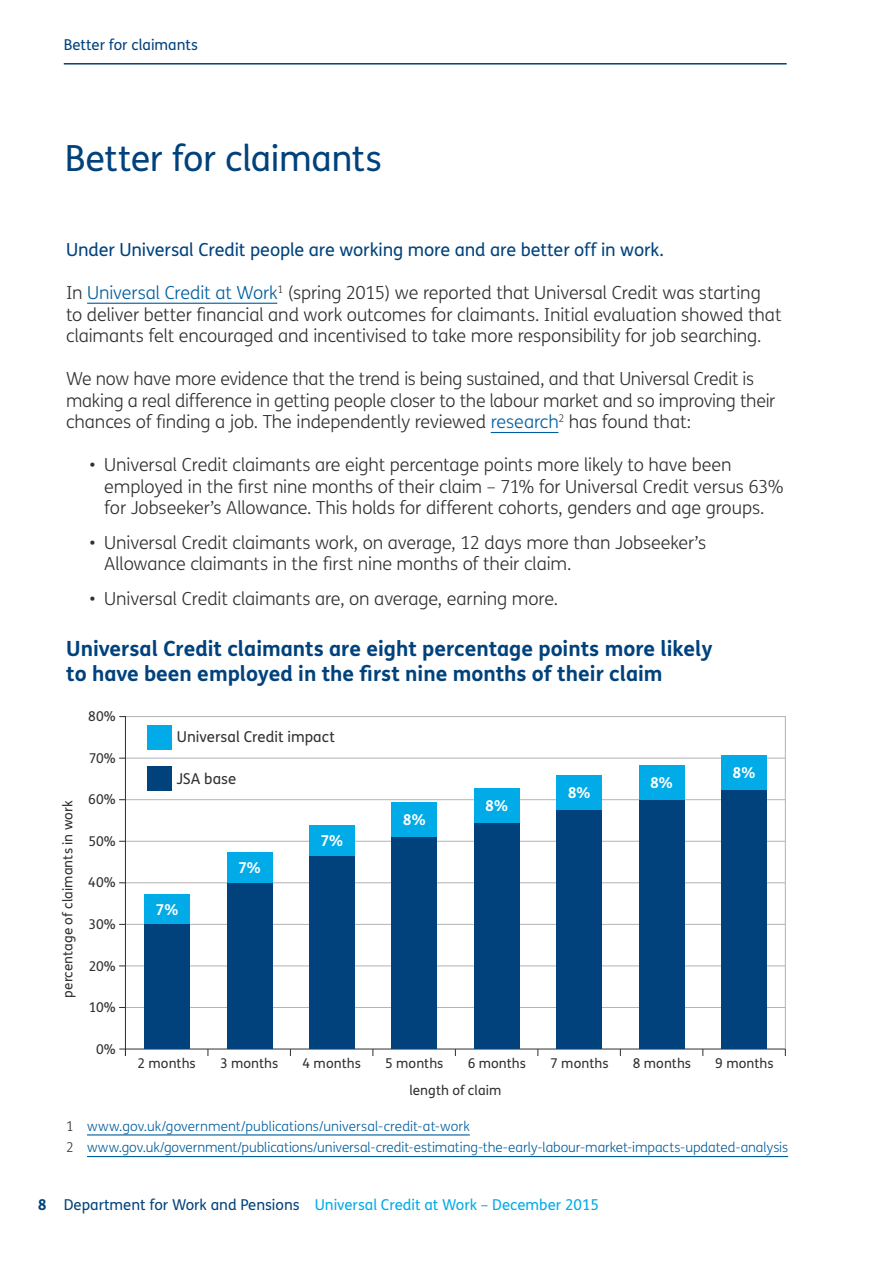
<style>
.page{position:relative;width:893px;height:1263px;background:#fff}
.page>*{position:absolute;margin:0;border:0;box-sizing:border-box;transform-origin:0 0}
.Heading_-_Section{font:36px "FS Me";letter-spacing:-.01em;color:#01427c}
.Heading_-_Para_1{font:700 21px/25.2px "FS Me";color:#01427c}
.Body_Copy{font:300 18px/21.6px "FS Me";letter-spacing:-.01em;color:#312f30}
.Body_-_bulletted{font:300 18px/21.6px "FS Me";letter-spacing:-.01em;color:#312f30}
.Body_copy_-_first_pa{font:18px "FS Me";letter-spacing:-.005em;color:#01427c}
.t1{font:15px "FS Me";color:#00abe7}
.t2{font:15px "FS Me";color:#312f30}
.t3{font:15px "FS Me";color:#01427c}
.t4{font:700 15px "FS Me";color:#fff}
.Footnotes{font:300 13.5px "FS Me";letter-spacing:-.005em;color:#005e9e}
.t5{font:13.5px "FS Me";letter-spacing:.005em;color:#312f30}
.s1{color:#005e9e}
.s2{color:#312f30}
.s3{font-weight:700;color:#01427c}
.s4{color:#01427c}
</style>
<div class="page">
<hr style="left:64px;top:63px;width:723px;height:2px;background:#01427c">
<hr style="left:87px;top:303px;width:190px;height:1px;background:#005e9e">
<hr style="left:491px;top:432px;width:67px;height:1px;background:#005e9e">
<hr style="left:87px;top:1134px;width:383px;height:1px;background:#005e9e">
<hr style="left:87px;top:1156px;width:701px;height:1px;background:#005e9e">
<svg style="left:126px;top:716px;width:660px;height:333px"></svg>
<hr style="left:125px;top:758px;width:660px;height:1px;background:#b2b3b7">
<hr style="left:125px;top:799px;width:660px;height:1px;background:#b2b3b7">
<hr style="left:125px;top:841px;width:660px;height:1px;background:#b2b3b7">
<hr style="left:125px;top:882px;width:660px;height:1px;background:#b2b3b7">
<hr style="left:125px;top:924px;width:660px;height:1px;background:#b2b3b7">
<hr style="left:125px;top:965px;width:660px;height:1px;background:#b2b3b7">
<hr style="left:125px;top:1007px;width:660px;height:1px;background:#b2b3b7">
<hr style="left:119px;top:1049px;width:666px;height:1px;background:#312f30">
<svg style="left:119px;top:716px;width:7px;height:341px"></svg>
<div style="left:145px;top:894px;width:45px;height:30px;background:#00abe7"></div>
<div style="left:145px;top:924px;width:45px;height:125px;background:#01427c"></div>
<div style="left:227px;top:883px;width:45px;height:166px;background:#01427c"></div>
<div style="left:310px;top:856px;width:45px;height:193px;background:#01427c"></div>
<div style="left:392px;top:836px;width:45px;height:213px;background:#01427c"></div>
<div style="left:474px;top:823px;width:45px;height:226px;background:#01427c"></div>
<div style="left:557px;top:810px;width:45px;height:239px;background:#01427c"></div>
<div style="left:639px;top:800px;width:45px;height:249px;background:#01427c"></div>
<div style="left:722px;top:789px;width:45px;height:260px;background:#01427c"></div>
<div style="left:227px;top:852px;width:45px;height:31px;background:#00abe7"></div>
<div style="left:310px;top:825px;width:45px;height:31px;background:#00abe7"></div>
<div style="left:392px;top:802px;width:45px;height:34px;background:#00abe7"></div>
<div style="left:474px;top:789px;width:45px;height:34px;background:#00abe7"></div>
<div style="left:557px;top:776px;width:45px;height:34px;background:#00abe7"></div>
<div style="left:639px;top:766px;width:45px;height:34px;background:#00abe7"></div>
<div style="left:722px;top:755px;width:45px;height:34px;background:#00abe7"></div>
<div style="left:147px;top:725px;width:25px;height:24px;background:#00abe7"></div>
<div style="left:147px;top:766px;width:25px;height:25px;background:#01427c"></div>
<p class="t3" style="left:64px;top:34px;width:136px">Better for claimants</p>
<p class="Heading_-_Section" style="left:65px;top:133px;width:318px">Better for claimants</p>
<p class="Body_copy_-_first_pa" style="left:66px;top:237px;width:599px">Under Universal Credit people are working more and are better off in work.</p>
<p class="Body_Copy" style="left:66px;top:281px;width:717px">In <span class="s1">Universal Credit at Work</span><sup>1</sup> (spring 2015) we reported that Universal Credit was starting to deliver better financial and work outcomes for claimants. Initial evaluation showed that claimants felt encouraged and incentivised to take more responsibility for job searching.</p>
<p class="Body_Copy" style="left:66px;top:368px;width:711px">We now have more evidence that the trend is being sustained, and that Universal Credit is making a real difference in getting people closer to the labour market and so improving their chances of finding a job. The independently reviewed <span class="s1">research</span><sup>2</sup> has found that:</p>
<p class="Body_-_bulletted" style="left:104px;top:454px;width:681px;text-indent:-15px">• Universal Credit claimants are eight percentage points more likely to have been employed in the first nine months of their claim – 71% for Universal Credit versus 63% for Jobseeker’s Allowance. This holds for different cohorts, genders and age groups.</p>
<p class="Body_-_bulletted" style="left:104px;top:531px;width:603px;text-indent:-15px">• Universal Credit claimants work, on average, 12 days more than Jobseeker’s<br>Allowance claimants in the first nine months of their claim.</p>
<p class="Body_-_bulletted" style="left:89px;top:587px;width:470px">• Universal Credit claimants are, on average, earning more.</p>
<p class="Heading_-_Para_1" style="left:66px;top:635px;width:648px">Universal Credit claimants are eight percentage points more likely to have been employed in the first nine months of their claim</p>
<p class="t5" style="left:58px;top:998px;width:199px;rotate:-90deg">percentage of claimants in work</p>
<p class="t5" style="left:88px;top:707px;width:29px">80%</p>
<p class="t5" style="left:89px;top:749px;width:29px">70%</p>
<p class="t5" style="left:88px;top:790px;width:29px">60%</p>
<p class="t5" style="left:88px;top:832px;width:29px">50%</p>
<p class="t5" style="left:88px;top:873px;width:29px">40%</p>
<p class="t5" style="left:88px;top:915px;width:29px">30%</p>
<p class="t5" style="left:89px;top:956px;width:29px">20%</p>
<p class="t5" style="left:89px;top:998px;width:28px">10%</p>
<p class="t5" style="left:96px;top:1040px;width:21px">0%</p>
<p class="t2" style="left:177px;top:726px;width:160px">Universal Credit impact</p>
<p class="t2" style="left:176px;top:768px;width:61px">JSA base</p>
<p class="t4" style="left:156px;top:898px;width:25px">7%</p>
<p class="t4" style="left:238px;top:856px;width:25px">7%</p>
<p class="t4" style="left:320px;top:829px;width:25px">7%</p>
<p class="t4" style="left:403px;top:808px;width:25px">8%</p>
<p class="t4" style="left:485px;top:794px;width:25px">8%</p>
<p class="t4" style="left:568px;top:781px;width:25px">8%</p>
<p class="t4" style="left:650px;top:771px;width:25px">8%</p>
<p class="t4" style="left:732px;top:760px;width:25px">8%</p>
<p class="t5" style="left:137px;top:1054px;width:60px">2 months</p>
<p class="t5" style="left:220px;top:1054px;width:60px">3 months</p>
<p class="t5" style="left:303px;top:1054px;width:60px">4 months</p>
<p class="t5" style="left:385px;top:1054px;width:60px">5 months</p>
<p class="t5" style="left:468px;top:1054px;width:60px">6 months</p>
<p class="t5" style="left:550px;top:1054px;width:60px">7 months</p>
<p class="t5" style="left:633px;top:1054px;width:60px">8 months</p>
<p class="t5" style="left:715px;top:1054px;width:60px">9 months</p>
<p class="t5" style="left:409px;top:1081px;width:93px">length of claim</p>
<p class="Footnotes" style="left:66px;top:1117px;width:405px"><span class="s2">1</span> www.gov.uk/government/publications/universal-credit-at-work</p>
<p class="Footnotes" style="left:66px;top:1138px;width:723px"><span class="s2">2</span> www.gov.uk/government/publications/universal-credit-estimating-the-early-labour-market-impacts-updated-analysis</p>
<p class="t1" style="left:38px;top:1195px;width:563px"><span class="s3">8</span> <span class="s4">Department for Work and Pensions</span> Universal Credit at Work – December 2015</p>
</div>
